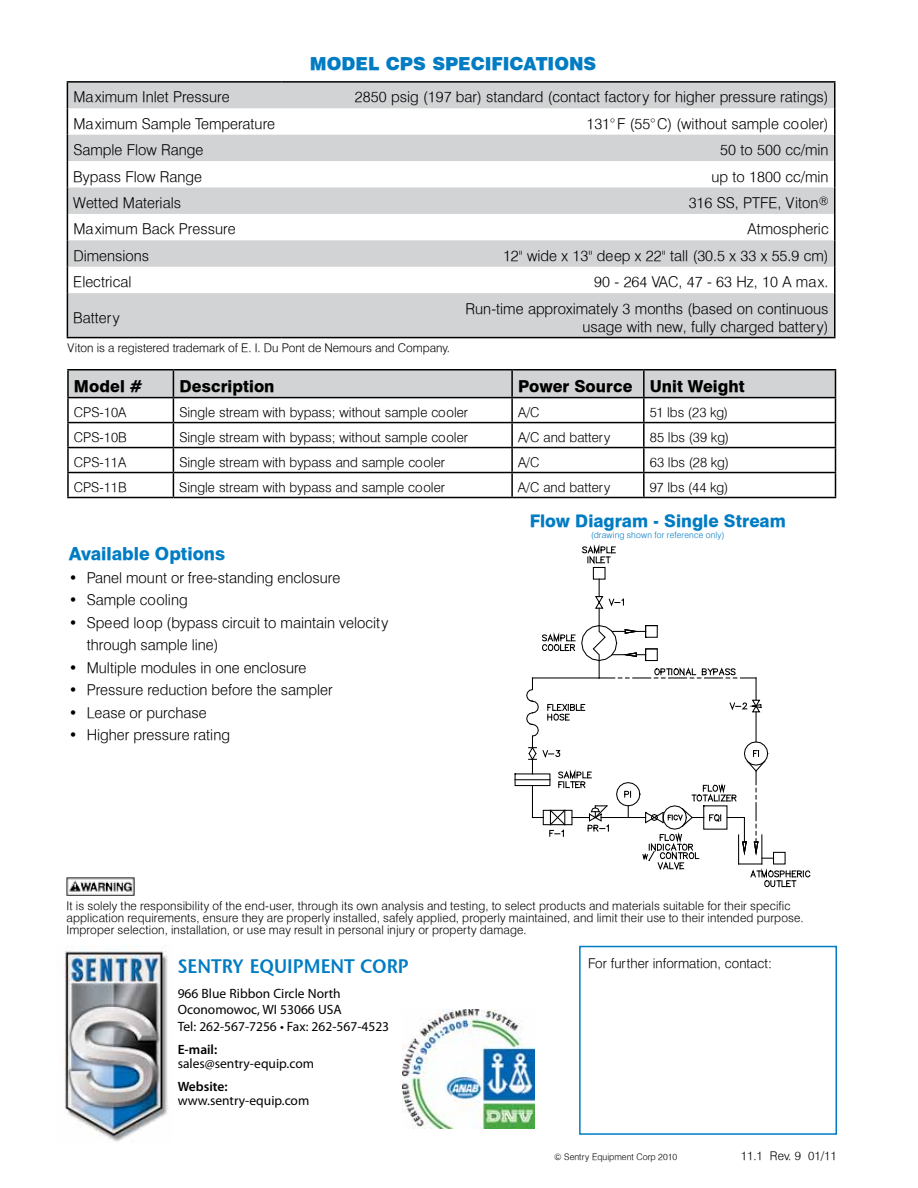
<style>
.page{position:relative;width:918px;height:1188px;background:#fff}
.page>*{position:absolute;margin:0;border:0;box-sizing:border-box;transform-origin:0 0}
.t1{font:19.5px "ITC Stone Sans Semi SC";color:#007cc3;scale:.94 1}
.t2{font:900 18px "Halvett";color:#007cc3}
.t3{font:800 18px "Halvett";color:#007cc3}
.t4{font:800 17.4px "Halvett";color:#007cc3}
.t5{font:800 16.5px "Halvett";letter-spacing:.005em;color:#000}
.t6{font:300 15px/18px "Halvett";color:#000;text-align:right}
.t7{font:300 13.5px "Halvett";color:#000}
.t8{font:13.5px/16.2px "Myriad Pro";color:#000}
.t9{font:600 13.5px "Myriad Pro";color:#000}
.t10{font:300 12px/12px "Halvett";letter-spacing:.01em;color:#000}
.t11{font:300 9px "Halvett";color:#000}
.t12{font:300 8.7px "Halvett";letter-spacing:.02em;color:#007cc3}
</style>
<div class="page">
<svg style="left:68px;top:83px;width:766px;height:254px;fill:#d1d3d4"></svg>
<hr style="left:67px;top:81px;width:214px;height:2px;background:#000">
<hr style="left:281px;top:81px;width:554px;height:2px;background:#000">
<svg style="left:67px;top:83px;width:1px;height:210px"></svg>
<svg style="left:834px;top:83px;width:1px;height:210px"></svg>
<hr style="left:67px;top:293px;width:1px;height:44px;background:#000">
<hr style="left:834px;top:293px;width:1px;height:44px;background:#000">
<hr style="left:67px;top:337px;width:214px;height:1px;background:#000">
<hr style="left:281px;top:337px;width:554px;height:1px;background:#000">
<div style="left:593px;top:567px;width:13px;height:13px;border:1px solid #000"></div>
<svg style="left:582px;top:544px;width:34px;height:21px"></svg>
<svg style="left:514px;top:579px;width:297px;height:309px"></svg>
<hr style="left:756px;top:712px;width:1px;height:30px;background:#000">
<hr style="left:67px;top:369px;width:106px;height:1px;background:#000">
<hr style="left:67px;top:370px;width:2px;height:27px;background:#000">
<hr style="left:173px;top:369px;width:339px;height:1px;background:#000">
<hr style="left:512px;top:369px;width:132px;height:1px;background:#000">
<hr style="left:644px;top:369px;width:192px;height:1px;background:#000">
<hr style="left:67px;top:397px;width:106px;height:1px;background:#000">
<hr style="left:67px;top:398px;width:2px;height:24px;background:#000">
<hr style="left:67px;top:422px;width:106px;height:1px;background:#000">
<hr style="left:67px;top:423px;width:2px;height:24px;background:#000">
<hr style="left:67px;top:447px;width:106px;height:1px;background:#000">
<hr style="left:67px;top:448px;width:2px;height:24px;background:#000">
<hr style="left:67px;top:472px;width:106px;height:1px;background:#000">
<hr style="left:67px;top:473px;width:2px;height:24px;background:#000">
<svg style="left:68px;top:370px;width:768px;height:127px"></svg>
<hr style="left:67px;top:497px;width:106px;height:1px;background:#000">
<hr style="left:173px;top:497px;width:339px;height:1px;background:#000">
<hr style="left:512px;top:497px;width:132px;height:1px;background:#000">
<hr style="left:644px;top:497px;width:192px;height:1px;background:#000">
<div style="left:579px;top:946px;width:258px;height:189px;border:2px solid #007cc3"></div>
<img style="left:64px;top:946px;width:105px;height:196px">
<img style="left:403px;top:1009px;width:132px;height:119px">
<img style="left:66px;top:877px;width:69px;height:19px">
<p class="t2" style="left:310px;top:52px;width:288px">MODEL CPS SPECIFICATIONS</p>
<p class="t6" style="left:73px;top:88px;width:158px">Maximum Inlet Pressure</p>
<p class="t6" style="left:355px;top:88px;width:475px">2850 psig (197 bar) standard (contact factory for higher pressure ratings)</p>
<p class="t6" style="left:73px;top:114px;width:203px">Maximum Sample Temperature</p>
<p class="t6" style="left:586px;top:114px;width:244px">131°F (55°C) (without sample cooler)</p>
<p class="t6" style="left:73px;top:141px;width:132px">Sample Flow Range</p>
<p class="t6" style="left:720px;top:141px;width:110px">50 to 500 cc/min</p>
<p class="t6" style="left:73px;top:167px;width:130px">Bypass Flow Range</p>
<p class="t6" style="left:712px;top:167px;width:119px">up to 1800 cc/min</p>
<p class="t6" style="left:73px;top:193px;width:109px">Wetted Materials</p>
<p class="t6" style="left:689px;top:193px;width:142px">316 SS, PTFE, Viton<sup>®</sup></p>
<p class="t6" style="left:73px;top:220px;width:164px">Maximum Back Pressure</p>
<p class="t6" style="left:748px;top:220px;width:83px">Atmospheric</p>
<p class="t6" style="left:73px;top:246px;width:77px">Dimensions</p>
<p class="t6" style="left:503px;top:246px;width:327px">12" wide x 13" deep x 22" tall (30.5 x 33 x 55.9 cm)</p>
<p class="t6" style="left:73px;top:273px;width:60px">Electrical</p>
<p class="t6" style="left:594px;top:273px;width:236px">90 - 264 VAC, 47 - 63 Hz, 10 A max.</p>
<p class="t6" style="left:73px;top:308px;width:48px">Battery</p>
<p class="t6" style="left:466px;top:299px;width:364px">Run-time approximately 3 months (based on continuous usage with new, fully charged battery)</p>
<p class="t10" style="left:68px;top:342px;width:384px">Viton is a registered trademark of E. I. Du Pont de Nemours and Company.</p>
<p class="t5" style="left:74px;top:376px;width:70px">Model #</p>
<p class="t5" style="left:179px;top:376px;width:97px">Description</p>
<p class="t5" style="left:518px;top:376px;width:228px">Power Source Unit Weight</p>
<p class="t7" style="left:74px;top:404px;width:54px">CPS-10A</p>
<p class="t7" style="left:179px;top:404px;width:290px">Single stream with bypass; without sample cooler</p>
<p class="t7" style="left:518px;top:404px;width:23px">A/C</p>
<p class="t7" style="left:650px;top:404px;width:80px">51 lbs (23 kg)</p>
<p class="t7" style="left:74px;top:429px;width:54px">CPS-10B</p>
<p class="t7" style="left:179px;top:429px;width:290px">Single stream with bypass; without sample cooler</p>
<p class="t7" style="left:518px;top:429px;width:94px">A/C and battery</p>
<p class="t7" style="left:650px;top:429px;width:81px">85 lbs (39 kg)</p>
<p class="t7" style="left:74px;top:454px;width:54px">CPS-11A</p>
<p class="t7" style="left:179px;top:454px;width:267px">Single stream with bypass and sample cooler</p>
<p class="t7" style="left:518px;top:454px;width:23px">A/C</p>
<p class="t7" style="left:650px;top:454px;width:81px">63 lbs (28 kg)</p>
<p class="t7" style="left:74px;top:479px;width:54px">CPS-11B</p>
<p class="t7" style="left:179px;top:479px;width:267px">Single stream with bypass and sample cooler</p>
<p class="t7" style="left:518px;top:479px;width:94px">A/C and battery</p>
<p class="t7" style="left:650px;top:479px;width:80px">97 lbs (44 kg)</p>
<p class="t3" style="left:69px;top:543px;width:158px">Available Options</p>
<p class="t6" style="left:69px;top:568px;width:273px">• Panel mount or free-standing enclosure</p>
<p class="t6" style="left:69px;top:591px;width:120px">• Sample cooling</p>
<p class="t6" style="left:87px;top:611px;width:303px;line-height:22.5px;text-align:left;text-indent:-18px">• Speed loop (bypass circuit to maintain velocity through sample line)</p>
<p class="t6" style="left:69px;top:658px;width:239px">• Multiple modules in one enclosure</p>
<p class="t6" style="left:69px;top:681px;width:266px">• Pressure reduction before the sampler</p>
<p class="t6" style="left:69px;top:703px;width:139px">• Lease or purchase</p>
<p class="t6" style="left:69px;top:726px;width:163px">• Higher pressure rating</p>
<p class="t4" style="left:530px;top:510px;width:258px">Flow Diagram - Single Stream</p>
<p class="t12" style="left:591px;top:530px;width:135px">(drawing shown for reference only)</p>
<p class="t10" style="left:66px;top:899px;width:739px">It is solely the responsibility of the end-user, through its own analysis and testing, to select products and materials suitable for their specific application requirements, ensure they are properly installed, safely applied, properly maintained, and limit their use to their intended purpose.<br>Improper selection, installation, or use may result in personal injury or property damage.</p>
<h1 class="t1" style="left:178px;top:954px;width:247px">SENTRY EQUIPMENT CORP</h1>
<p class="t8" style="left:178px;top:985px;width:213px">966 Blue Ribbon Circle North<br>Oconomowoc, WI 53066 USA<br>Tel: 262-567-7256 • Fax: 262-567-4523</p>
<p class="t9" style="left:178px;top:1040px;width:41px">E-mail:</p>
<p class="t8" style="left:178px;top:1055px;width:138px">sales@sentry-equip.com</p>
<p class="t9" style="left:178px;top:1078px;width:51px">Website:</p>
<p class="t8" style="left:178px;top:1092px;width:133px">www.sentry-equip.com</p>
<p class="t7" style="left:588px;top:955px;width:185px">For further information, contact:</p>
<p class="t11" style="left:554px;top:1151px;width:125px">© Sentry Equipment Corp 2010</p>
<p class="t10" style="left:741px;top:1150px;width:98px">11.1 Rev. 9 01/11</p>
</div>
